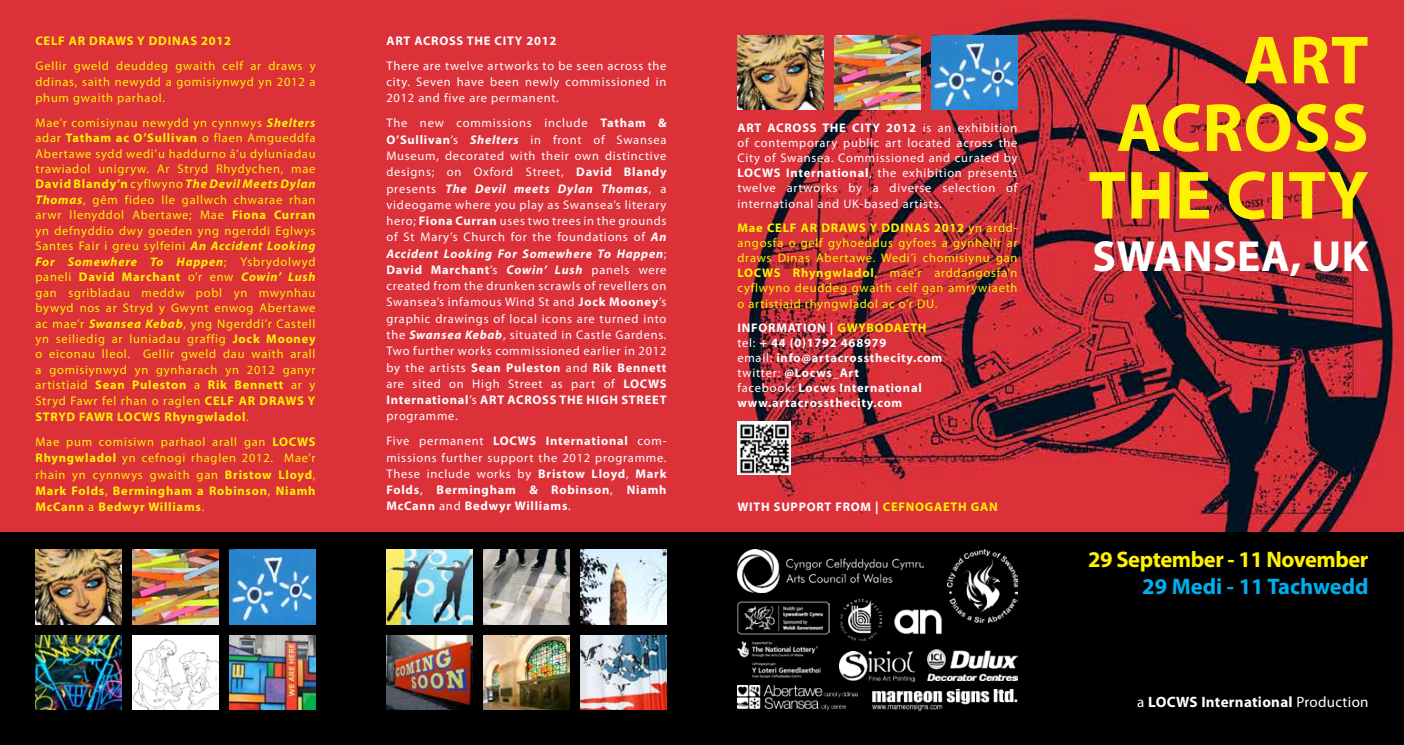
<style>
.page{position:relative;width:1404px;height:745px;background:#fff}
.page>*{position:absolute;margin:0;border:0;box-sizing:border-box;transform-origin:0 0}
.t1{font:700 68.75px/67.5px "Myriad Pro";letter-spacing:.01em;color:#fff200;text-align:right}
.t2{font:700 43.75px "Myriad Pro";letter-spacing:.01em;color:#fff}
.t3{font:700 22.5px "Myriad Pro";letter-spacing:-.02em;color:#fff200}
.t4{font:700 22.5px "Myriad Pro";color:#00aeef}
.t5{font:700 15px "Myriad Pro";letter-spacing:.02em;color:#fff}
.t6{font:12.5px/15.5px "Myriad Pro";letter-spacing:.06em;color:#fff200;text-align:justify}
.t7{font:12.5px/16.2px "Myriad Pro";letter-spacing:.06em;color:#fff;text-align:justify}
.t8{font:700 12.5px/15px "Myriad Pro";letter-spacing:.06em;color:#fff}
.t9{font:700 12.5px "Myriad Pro";letter-spacing:.06em;color:#fff200}
.s1{font-weight:700;font-style:italic}
.s2{font-weight:700}
.s3{font-weight:400}
.s4{font-weight:700;color:#fff200}
.s5{color:#fff200}
.s6{font-weight:700;color:#fff}
</style>
<div class="page">
<img style="left:0;top:0;width:1403px;height:531px">
<div style="left:0;top:531px;width:1403px;height:213px;background:#000"></div>
<img style="left:737px;top:421px;width:53px;height:53px">
<img style="left:737px;top:549px;width:186px;height:43px">
<img style="left:947px;top:549px;width:70px;height:73px">
<img style="left:737px;top:601px;width:92px;height:33px">
<img style="left:737px;top:641px;width:83px;height:36px">
<img style="left:872px;top:689px;width:146px;height:23px">
<img style="left:839px;top:651px;width:75px;height:30px">
<img style="left:927px;top:649px;width:90px;height:31px">
<img style="left:894px;top:609px;width:48px;height:26px">
<img style="left:840px;top:599px;width:41px;height:41px">
<img style="left:737px;top:685px;width:120px;height:24px">
<img style="left:132px;top:635px;width:87px;height:74px">
<img style="left:132px;top:549px;width:87px;height:75px">
<img style="left:35px;top:549px;width:87px;height:75px">
<img style="left:229px;top:549px;width:86px;height:75px">
<img style="left:386px;top:549px;width:86px;height:75px">
<img style="left:386px;top:635px;width:86px;height:74px">
<img style="left:483px;top:549px;width:86px;height:75px">
<img style="left:483px;top:635px;width:86px;height:74px">
<img style="left:580px;top:635px;width:86px;height:74px">
<img style="left:229px;top:635px;width:86px;height:74px">
<img style="left:580px;top:549px;width:86px;height:75px">
<img style="left:737px;top:35px;width:86px;height:75px">
<img style="left:834px;top:35px;width:86px;height:75px">
<img style="left:931px;top:35px;width:86px;height:75px">
<img style="left:35px;top:635px;width:87px;height:74px">
<p class="t9" style="left:35px;top:32px;width:197px">CELF AR DRAWS Y DDINAS 2012</p>
<p class="t6" style="left:35px;top:57px;width:281px;line-height:16.2px">Gellir gweld deuddeg gwaith celf ar draws y ddinas, saith newydd a gomisiynwyd yn 2012 a phum gwaith parhaol.</p>
<p class="t6" style="left:35px;top:114px;width:281px">Mae’r comisiynau newydd yn cynnwys <span class="s1">Shelters </span>adar <span class="s2">Tatham ac O’Sullivan</span> o flaen Amgueddfa Abertawe sydd wedi’u haddurno â’u dyluniadau trawiadol unigryw. Ar Stryd Rhydychen, mae <span class="s2">David Blandy’n</span> cyflwyno <span class="s1">The Devil Meets Dylan Thomas</span>, gêm fideo lle gallwch chwarae rhan arwr llenyddol Abertawe; Mae <span class="s2">Fiona Curran </span>yn defnyddio dwy goeden yng ngerddi Eglwys Santes Fair i greu sylfeini <span class="s1">An Accident Looking For Somewhere To Happen</span>; Ysbrydolwyd paneli <span class="s2">David Marchant</span> o’r enw <span class="s1">Cowin’ Lush </span>gan sgribladau meddw pobl yn mwynhau bywyd nos ar Stryd y Gwynt enwog Abertawe ac mae’r <span class="s1">Swansea Kebab</span>, yng Ngerddi’r Castell yn seiliedig ar luniadau graffig <span class="s2">Jock Mooney </span>o eiconau lleol. Gellir gweld dau waith arall a gomisiynwyd yn gynharach yn 2012 ganyr artistiaid <span class="s2">Sean Puleston</span> a <span class="s2">Rik Bennett</span> ar y Stryd Fawr fel rhan o raglen <span class="s2">CELF AR DRAWS Y STRYD FAWR LOCWS Rhyngwladol</span>.</p>
<p class="t6" style="left:35px;top:433px;width:281px;line-height:16.2px">Mae pum comisiwn parhaol arall gan <span class="s2">LOCWS Rhyngwladol</span> yn cefnogi rhaglen 2012. Mae’r rhain yn cynnwys gwaith gan <span class="s2">Bristow Lloyd</span>, <span class="s2">Mark Folds</span>, <span class="s2">Bermingham a Robinson</span>, <span class="s2">Niamh McCann</span> a <span class="s2">Bedwyr Williams</span>.</p>
<p class="t8" style="left:386px;top:33px;width:171px">ART ACROSS THE CITY 2012</p>
<p class="t7" style="left:386px;top:57px;width:281px">There are twelve artworks to be seen across the city. Seven have been newly commissioned in 2012 and five are permanent.</p>
<p class="t7" style="left:386px;top:115px;width:281px">The new commissions include <span class="s2">Tatham &amp; O’Sullivan</span>’s <span class="s1">Shelters</span> in front of Swansea Museum, decorated with their own distinctive designs; on Oxford Street, <span class="s2">David Blandy </span>presents <span class="s1">The Devil meets Dylan Thomas</span>, a videogame where you play as Swansea’s literary hero; <span class="s2">Fiona Curran</span> uses two trees in the grounds of St Mary’s Church for the foundations of <span class="s1">An Accident Looking For Somewhere To Happen</span>; <span class="s2">David Marchant</span>’s <span class="s1">Cowin’ Lush</span> panels were created from the drunken scrawls of revellers on Swansea’s infamous Wind St and <span class="s2">Jock Mooney</span>’s graphic drawings of local icons are turned into the <span class="s1">Swansea Kebab</span>, situated in Castle Gardens.<br>Two further works commissioned earlier in 2012 by the artists <span class="s2">Sean Puleston</span> and <span class="s2">Rik Bennett </span>are sited on High Street as part of <span class="s2">LOCWS International</span>’s <span class="s2">ART ACROSS THE HIGH STREET </span>programme.</p>
<p class="t8" style="left:386px;top:432px;width:281px;line-height:16.2px;text-align:justify"><span class="s3">Five permanent</span> LOCWS International <span class="s3">com&shy;missions further support the 2012 programme.<br>These include works by</span> Bristow Lloyd<span class="s3">,</span> Mark Folds<span class="s3">,</span> Bermingham &amp; Robinson<span class="s3">,</span> Niamh McCann <span class="s3">and</span> Bedwyr Williams<span class="s3">.</span></p>
<p class="t7" style="left:737px;top:119px;width:281px;line-height:15px"><span class="s2">ART ACROSS THE CITY 2012</span> is an exhibition of contemporary public art located across the City of Swansea. Commissioned and curated by <span class="s2">LOCWS International</span>, the exhibition presents twelve artworks by a diverse selection of</p>
<p class="t7" style="left:737px;top:191px;width:281px;line-height:23.8px">international and UK-based artists.<br><span class="s4">Mae CELF AR DRAWS Y DDINAS 2012</span> <span class="s5">yn ardd-</span></p>
<p class="t6" style="left:737px;top:234px;width:281px;line-height:15px">angosfa o gelf gyhoeddus gyfoes a gynhelir ar draws Dinas Abertawe. Wedi’i chomisiynu gan <span class="s2">LOCWS Rhyngwladol</span>, mae’r arddangosfa’n cyflwyno deuddeg gwaith celf gan amrywiaeth</p>
<p class="t6" style="left:737px;top:291px;width:201px;line-height:23.8px">o artistiaid rhyngwladol ac o’r DU.<br><span class="s6">INFORMATION |</span> <span class="s2">GWYBODAETH</span></p>
<p class="t8" style="left:737px;top:334px;width:206px"><span class="s3">tel:</span> + 44 (0)1792 468979<br><span class="s3">email:</span> info@artacrossthecity.com <span class="s3">twitter:</span> @Locws_Art<br><span class="s3">facebook:</span> Locws International www.artacrossthecity.com</p>
<p class="t8" style="left:737px;top:498px;width:262px">WITH SUPPORT FROM | <span class="s5">CEFNOGAETH GAN</span></p>
<h1 class="t1" style="left:1088px;top:24px;width:281px">ART<br>ACROSS<br>THE CITY</h1>
<h2 class="t2" style="left:1092px;top:227px;width:277px">SWANSEA, UK</h2>
<h3 class="t3" style="left:1088px;top:544px;width:282px">29 September - 11 November</h3>
<h3 class="t4" style="left:1142px;top:571px;width:228px">29 Medi - 11 Tachwedd</h3>
<p class="t5" style="left:1137px;top:691px;width:233px"><span class="s3">a</span> LOCWS International <span class="s3">Production</span></p>
</div>
